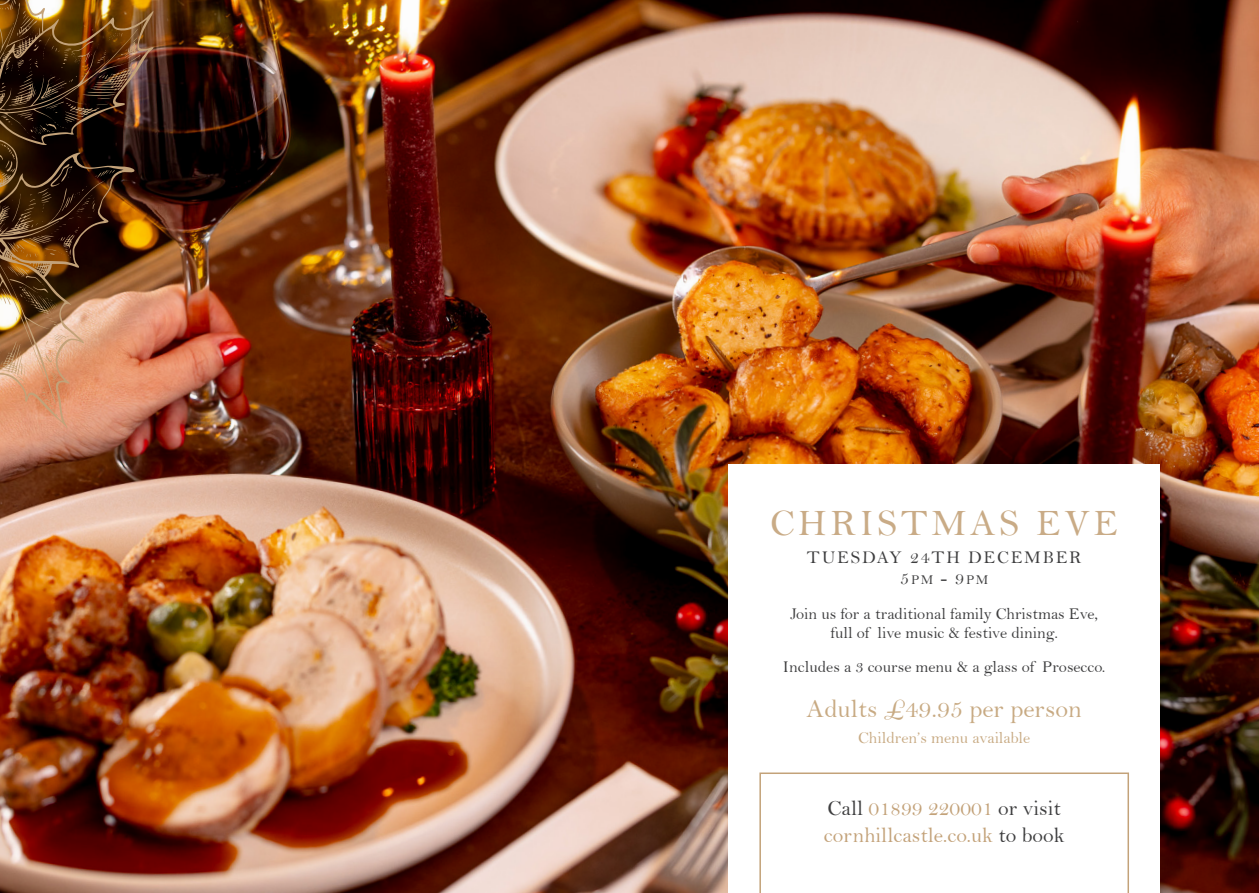
<style>
.page{position:relative;width:1259px;height:893px;background:#fff}
.page>*{position:absolute;margin:0;border:0;box-sizing:border-box;transform-origin:0 0}
.NEW_T_HEADER{font:37.5px "Bell";letter-spacing:.1em;color:#c9ab86}
.t1{font:25.95px "Bell";color:#c8aa83}
.t2{font:21.6px/27px "Bell";color:#c3a279}
.NEW_T_HEADER-2{font:18px "Bell";letter-spacing:.1em;color:#3e3e3f}
.t3{font:16.5px "Bell";color:#3e3e3f}
.t4{font:16.5px "Bell";color:#c8aa83}
.NEW_T_HEADER-3{font:13.5px "Bell";color:#3e3e3f}
.s1{font-size:18px}
.s2{color:#3e3e3f}
</style>
<div class="page">
<img style="left:0;top:0;width:1259px;height:893px">
<div style="left:728px;top:465px;width:432px;height:428px;background:#fff"></div>
<svg style="left:759px;top:772px;width:370px;height:121px"></svg>
<img style="left:0;top:0;width:155px;height:429px">
<p class="NEW_T_HEADER" style="left:770px;top:500px;width:349px">CHRISTMAS EVE</p>
<p class="NEW_T_HEADER-2" style="left:807px;top:547px;width:276px">TUESDAY 24TH DECEMBER</p>
<p class="NEW_T_HEADER-3" style="left:900px;top:572px;width:89px"><span class="s1">5</span>PM <span class="s1">- 9</span>PM</p>
<p class="t3" style="left:790px;top:603px;width:309px">Join us for a traditional family Christmas Eve,</p>
<p class="t3" style="left:830px;top:623px;width:229px">full of live music &amp; festive dining.</p>
<p class="t3" style="left:783px;top:657px;width:324px">Includes a 3 course menu &amp; a glass of Prosecco.</p>
<p class="t1" style="left:806px;top:693px;width:277px">Adults £49.95 per person</p>
<p class="t4" style="left:858px;top:727px;width:174px">Children’s menu available</p>
<p class="t2" style="left:824px;top:795px;width:242px"><span class="s2">Call</span> 01899 220001 <span class="s2">or visit </span>cornhillcastle.co.uk <span class="s2">to book</span></p>
</div>
